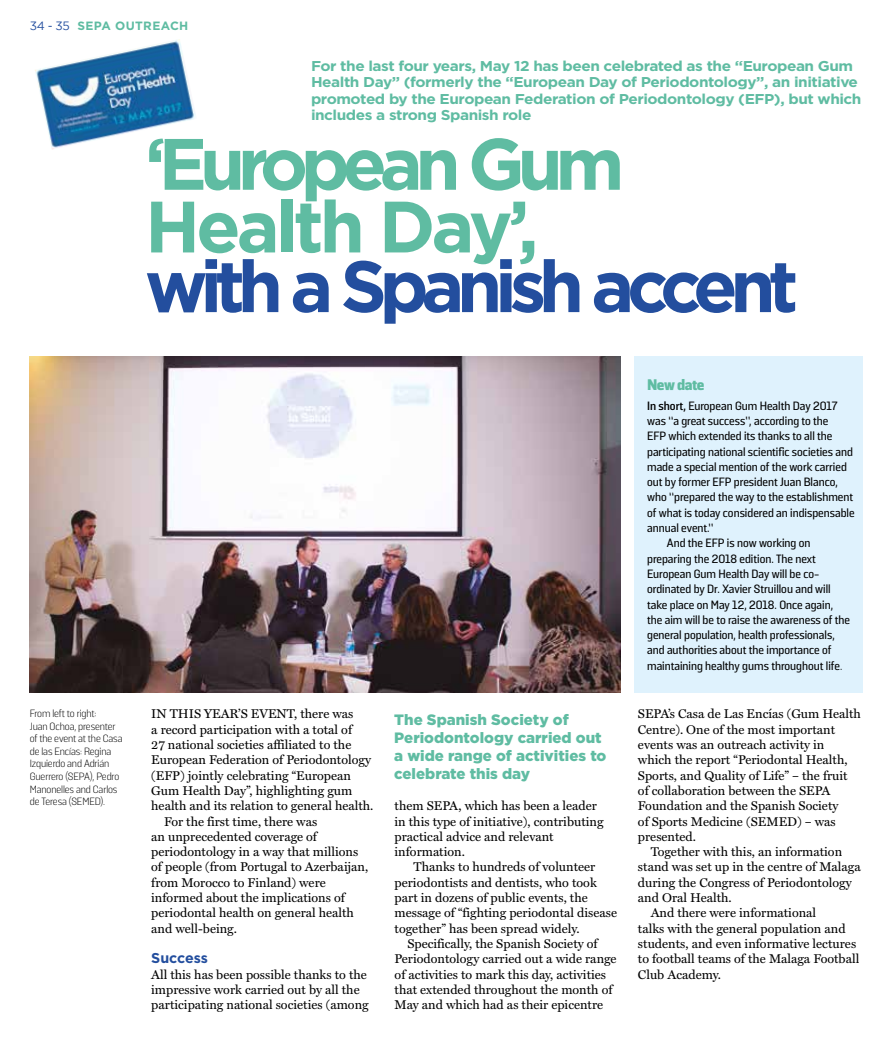
<style>
.page{position:relative;width:893px;height:1042px;background:#fff}
.page>*{position:absolute;margin:0;border:0;box-sizing:border-box;transform-origin:0 0}
.t1{font:700 72.6px/62.7px "Gotham HTF";letter-spacing:-.1em;color:#5fbca2}
.t2{font:700 72.6px "Gotham HTF";letter-spacing:-.1em;color:#234e9e}
.t3{font:800 15.3px "Solido";letter-spacing:-.035em;color:#5fbca2}
.t4{font:900 15px/18px "Gotham HTF";color:#5fbca2}
.t5{font:700 14.25px/16.5px "Gotham HTF";letter-spacing:-.03em;color:#5fbca2;scale:1.08 1}
.t6{font:700 14.25px "Gotham HTF";letter-spacing:-.005em;color:#234e9e}
.t7{font:12.75px/15.3px "Miller Text";color:#000}
.t8{font:500 12px "Solido";color:#000}
.t9{font:700 12px "Gotham HTF";letter-spacing:.03em;color:#5fbca2}
.t10{font:300 10.5px/12.6px "Solido";letter-spacing:-.01em;color:#000}
.s1{font-family:"Gotham";font-weight:400;color:#234e9e}
.s2{font-weight:700}
.s3{font-weight:400}
</style>
<div class="page">
<img style="left:35px;top:39px;width:161px;height:111px">
<img style="left:30px;top:356px;width:590px;height:336px">
<div style="left:635px;top:356px;width:228px;height:336px;background:#dff2fd"></div>
<p class="t9" style="left:30px;top:18px;width:160px"><span class="s1">34 - 35</span> SEPA OUTREACH</p>
<p class="t5" style="left:311px;top:57px;width:511px">For the last four years, May 12 has been celebrated as the “European Gum Health Day” (formerly the “European Day of Periodontology”, an initiative promoted by the European Federation of Periodontology (EFP), but which includes a strong Spanish role</p>
<h1 class="t1" style="left:145px;top:131px;width:481px">‘European Gum<br>Health Day’,</h1>
<h1 class="t2" style="left:145px;top:244px;width:655px">with a Spanish accent</h1>
<p class="t7" style="left:151px;top:706px;width:204px">IN THIS YEAR’S EVENT, there was</p>
<p class="t7" style="left:151px;top:721px;width:202px">a record participation with a total of</p>
<p class="t7" style="left:151px;top:737px;width:202px">27 national societies affiliated to the</p>
<p class="t7" style="left:151px;top:752px;width:221px">European Federation of Periodontology</p>
<p class="t7" style="left:151px;top:767px;width:201px">(EFP) jointly celebrating “European</p>
<p class="t7" style="left:151px;top:783px;width:203px">Gum Health Day”, highlighting gum</p>
<p class="t7" style="left:151px;top:798px;width:224px">health and its relation to general health.</p>
<p class="t7" style="left:164px;top:813px;width:155px">For the first time, there was</p>
<p class="t7" style="left:151px;top:829px;width:167px">an unprecedented coverage of</p>
<p class="t7" style="left:151px;top:844px;width:209px">periodontology in a way that millions</p>
<p class="t7" style="left:151px;top:859px;width:219px">of people (from Portugal to Azerbaijan,</p>
<p class="t7" style="left:151px;top:874px;width:176px">from Morocco to Finland) were</p>
<p class="t7" style="left:151px;top:890px;width:195px">informed about the implications of</p>
<p class="t7" style="left:151px;top:905px;width:204px">periodontal health on general health</p>
<p class="t7" style="left:151px;top:920px;width:87px">and well-being.</p>
<p class="t6" style="left:151px;top:950px;width:58px">Success</p>
<p class="t7" style="left:151px;top:966px;width:219px">All this has been possible thanks to the impressive work carried out by all the participating national societies (among</p>
<p class="t10" style="left:30px;top:707px;width:94px">From left to right:<br>Juan Ochoa, presenter of the event at the Casa de las Encías: Regina<br>Izquierdo and Adrián<br>Guerrero (SEPA), Pedro<br>Manonelles and Carlos de Teresa (SEMED).</p>
<p class="t4" style="left:394px;top:710px;width:214px">The Spanish Society of<br>Periodontology carried out a wide range of activities to celebrate this day</p>
<p class="t7" style="left:395px;top:798px;width:210px">them SEPA, which has been a leader in this type of initiative), contributing practical advice and relevant information.</p>
<p class="t7" style="left:413px;top:859px;width:183px">Thanks to hundreds of volunteer</p>
<p class="t7" style="left:395px;top:874px;width:204px">periodontists and dentists, who took</p>
<p class="t7" style="left:395px;top:890px;width:195px">part in dozens of public events, the</p>
<p class="t7" style="left:395px;top:905px;width:224px">message of “fighting periodontal disease</p>
<p class="t7" style="left:395px;top:920px;width:186px">together” has been spread widely.</p>
<p class="t7" style="left:407px;top:936px;width:192px">Specifically, the Spanish Society of</p>
<p class="t7" style="left:395px;top:951px;width:224px">Periodontology carried out a wide range</p>
<p class="t7" style="left:395px;top:966px;width:213px">of activities to mark this day, activities</p>
<p class="t7" style="left:395px;top:982px;width:219px">that extended throughout the month of</p>
<p class="t7" style="left:395px;top:997px;width:210px">May and which had as their epicentre</p>
<p class="t3" style="left:647px;top:376px;width:59px">New date</p>
<p class="t8" style="left:647px;top:398px;width:192px"><span class="s2">In short,</span> European Gum Health Day 2017</p>
<p class="t8" style="left:647px;top:414px;width:183px">was “a great success”, according to the</p>
<p class="t8" style="left:647px;top:429px;width:187px">EFP which extended its thanks to all the</p>
<p class="t8" style="left:647px;top:444px;width:207px">participating national scientific societies and</p>
<p class="t8" style="left:647px;top:460px;width:201px">made a special mention of the work carried</p>
<p class="t8" style="left:647px;top:475px;width:192px">out by former EFP president Juan Blanco,</p>
<p class="t8" style="left:647px;top:490px;width:207px">who “prepared the way to the establishment</p>
<p class="t8" style="left:647px;top:506px;width:209px">of what is today considered an indispensable</p>
<p class="t8" style="left:647px;top:521px;width:68px">annual event.”</p>
<p class="t8" style="left:667px;top:536px;width:145px">And the EFP is now working on</p>
<p class="t8" style="left:647px;top:551px;width:170px">preparing the 2018 edition. The next</p>
<p class="t8" style="left:647px;top:567px;width:174px">European Gum Health Day will be co-</p>
<p class="t8" style="left:647px;top:582px;width:185px">ordinated by Dr. Xavier Struillou and will</p>
<p class="t8" style="left:647px;top:597px;width:188px">take place on May 12, 2018. Once again,</p>
<p class="t8" style="left:647px;top:613px;width:204px">the aim will be to raise the awareness of the</p>
<p class="t8" style="left:647px;top:628px;width:189px">general population, health professionals,</p>
<p class="t8" style="left:647px;top:643px;width:186px">and authorities about the importance of</p>
<p class="t8" style="left:647px;top:659px;width:197px">maintaining healthy gums throughout life<span class="s3">.</span></p>
<p class="t7" style="left:638px;top:706px;width:225px">SEPA’s Casa de Las Encías (Gum Health<br>Centre). One of the most important events was an outreach activity in which the report “Periodontal Health,<br>Sports, and Quality of Life” – the fruit of collaboration between the SEPA<br>Foundation and the Spanish Society<br>of Sports Medicine (SEMED) – was presented.</p>
<p class="t7" style="left:651px;top:844px;width:193px">Together with this, an information</p>
<p class="t7" style="left:638px;top:859px;width:224px">stand was set up in the centre of Malaga</p>
<p class="t7" style="left:638px;top:874px;width:215px">during the Congress of Periodontology</p>
<p class="t7" style="left:638px;top:890px;width:95px">and Oral Health.</p>
<p class="t7" style="left:651px;top:905px;width:167px">And there were informational</p>
<p class="t7" style="left:638px;top:920px;width:209px">talks with the general population and</p>
<p class="t7" style="left:638px;top:936px;width:220px">students, and even informative lectures</p>
<p class="t7" style="left:638px;top:951px;width:223px">to football teams of the Malaga Football</p>
<p class="t7" style="left:638px;top:966px;width:85px">Club Academy.</p>
</div>
